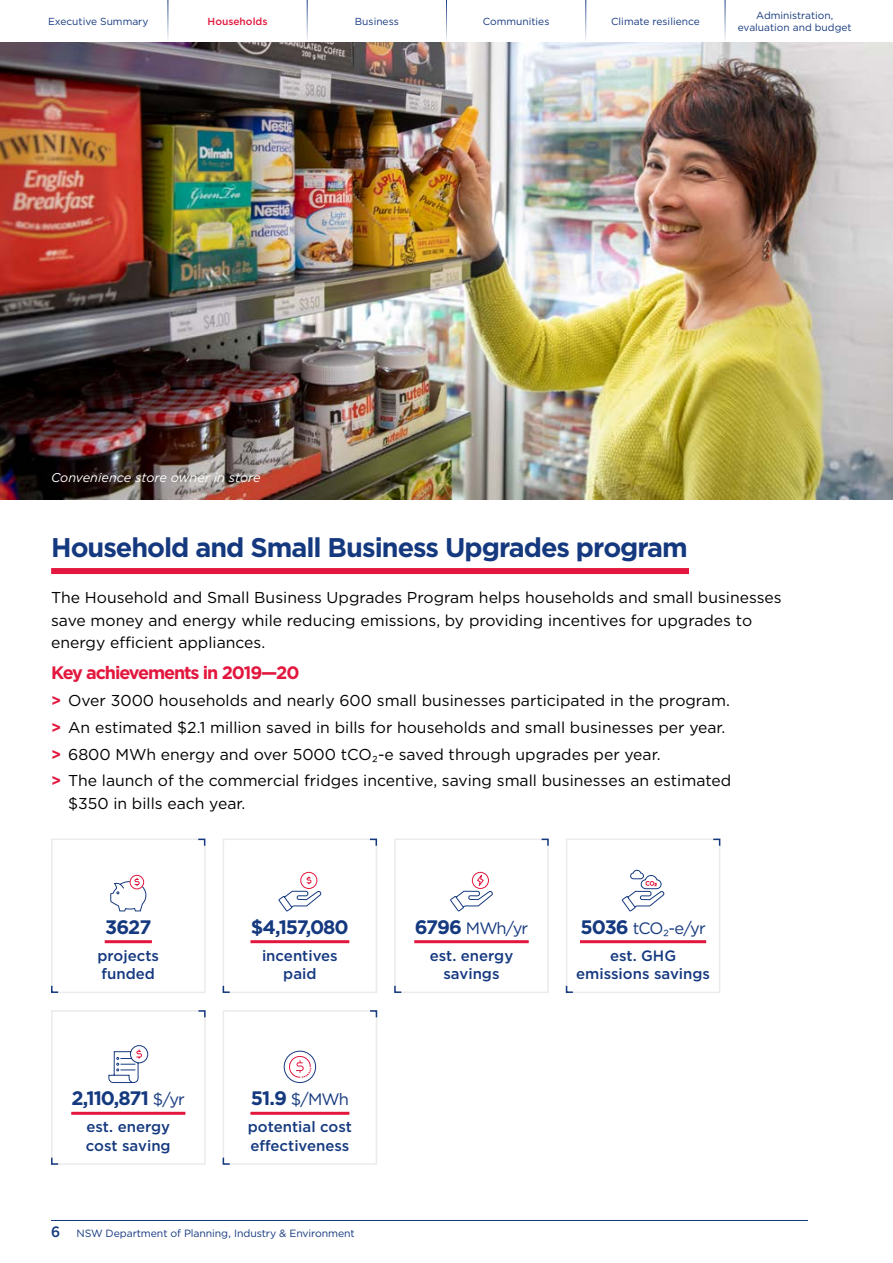
<style>
.page{position:relative;width:893px;height:1263px;background:#fff}
.page>*{position:absolute;margin:0;border:0;box-sizing:border-box;transform-origin:0 0}
.t1{font:700 27px "Gotham";letter-spacing:-.035em;color:#15397f}
.t2{font:700 19.5px "Gotham";letter-spacing:-.05em;color:#15397f}
.t3{font:700 18px "Gotham";letter-spacing:-.06em;color:#e3173e}
.t4{font:16.5px "Gotham";letter-spacing:-.05em;color:#15397f}
.t5{font:15.75px/26.7px "Gotham";color:#000}
.t6{font:500 15px/18.3px "Gotham";color:#15397f}
.t7{font:italic 12.75px "Gotham";color:#fff}
.t8{font:10.5px "Gotham";letter-spacing:-.01em;color:#15397f}
.t9{font:10.2px/12px "Gotham";color:#15397f;text-align:center}
.t10{font:500 10.2px "Gotham";color:#e3173e}
.s1{font-weight:700;color:#e3173e}
.s2{font-weight:400;font-size:16.5px}
.s3{font-weight:700;font-size:19.5px}
.s4{font-weight:500;font-size:15px}
</style>
<div class="page">
<div style="left:51px;top:568px;width:638px;height:6px;background:#e3173e"></div>
<img style="left:0;top:43px;width:893px;height:456px">
<hr style="left:105px;top:940px;width:47px;height:3px;background:#e3173e">
<svg style="left:110px;top:874px;width:37px;height:38px"></svg>
<div style="left:51px;top:838px;width:155px;height:155px;border:2px solid #ebebec"></div>
<svg style="left:51px;top:984px;width:9px;height:9px"></svg>
<svg style="left:197px;top:838px;width:9px;height:9px"></svg>
<hr style="left:580px;top:940px;width:126px;height:3px;background:#e3173e">
<svg style="left:621px;top:869px;width:44px;height:43px"></svg>
<div style="left:566px;top:838px;width:154px;height:155px;border:2px solid #ebebec"></div>
<svg style="left:565px;top:984px;width:9px;height:9px"></svg>
<svg style="left:712px;top:838px;width:9px;height:9px"></svg>
<hr style="left:414px;top:940px;width:115px;height:3px;background:#e3173e">
<svg style="left:450px;top:871px;width:43px;height:41px"></svg>
<div style="left:394px;top:838px;width:155px;height:155px;border:2px solid #ebebec"></div>
<svg style="left:394px;top:984px;width:9px;height:9px"></svg>
<svg style="left:540px;top:838px;width:9px;height:9px"></svg>
<hr style="left:250px;top:940px;width:99px;height:3px;background:#e3173e">
<svg style="left:278px;top:871px;width:44px;height:41px"></svg>
<div style="left:223px;top:838px;width:154px;height:155px;border:2px solid #ebebec"></div>
<svg style="left:222px;top:984px;width:9px;height:9px"></svg>
<svg style="left:368px;top:838px;width:10px;height:9px"></svg>
<hr style="left:71px;top:1112px;width:114px;height:3px;background:#e3173e">
<svg style="left:108px;top:1045px;width:40px;height:38px"></svg>
<div style="left:51px;top:1010px;width:155px;height:155px;border:2px solid #ebebec"></div>
<svg style="left:51px;top:1156px;width:9px;height:9px"></svg>
<svg style="left:197px;top:1010px;width:9px;height:9px"></svg>
<hr style="left:250px;top:1112px;width:99px;height:3px;background:#e3173e">
<svg style="left:289px;top:1056px;width:22px;height:22px"></svg>
<div style="left:284px;top:1051px;width:32px;height:32px;border:1px solid #15397f;border-radius:50%"></div>
<div style="left:223px;top:1010px;width:154px;height:155px;border:2px solid #ebebec"></div>
<svg style="left:222px;top:1156px;width:9px;height:9px"></svg>
<svg style="left:369px;top:1010px;width:9px;height:9px"></svg>
<hr style="left:51px;top:1220px;width:757px;height:1px;background:#15397f">
<hr style="left:168px;top:0;width:1px;height:43px;background:#15397f">
<hr style="left:307px;top:0;width:1px;height:43px;background:#15397f">
<hr style="left:446px;top:0;width:1px;height:43px;background:#15397f">
<hr style="left:725px;top:0;width:1px;height:43px;background:#15397f">
<hr style="left:585px;top:0;width:1px;height:43px;background:#15397f">
<p class="t9" style="left:48px;top:15px;width:102px">Executive Summary</p>
<p class="t9" style="left:355px;top:15px;width:45px">Business</p>
<p class="t9" style="left:483px;top:15px;width:68px">Communities</p>
<p class="t9" style="left:611px;top:15px;width:90px">Climate resilience</p>
<p class="t9" style="left:738px;top:9px;width:115px">Administration, evaluation and budget</p>
<p class="t10" style="left:208px;top:15px;width:61px">Households</p>
<p class="t7" style="left:51px;top:469px;width:211px">Convenience store owner in store</p>
<h1 class="t1" style="left:51px;top:530px;width:638px">Household and Small Business Upgrades program</h1>
<p class="t5" style="left:51px;top:586px;width:732px;line-height:22.5px">The Household and Small Business Upgrades Program helps households and small businesses save money and energy while reducing emissions, by providing incentives for upgrades to energy efficient appliances.</p>
<p class="t3" style="left:51px;top:661px;width:250px">Key achievements in 2019—20</p>
<p class="t5" style="left:51px;top:687px;width:682px"><span class="s1">&gt;</span> Over 3000 households and nearly 600 small businesses participated in the program. <span class="s1">&gt;</span> An estimated $2.1 million saved in bills for households and small businesses per year. <span class="s1">&gt;</span> 6800 MWh energy and over 5000 tCO₂-e saved through upgrades per year.<br><span class="s1">&gt;</span> The launch of the commercial fridges incentive, saving small businesses an estimated</p>
<p class="t5" style="left:68px;top:790px;width:179px">$350 in bills each year.</p>
<p class="t2" style="left:105px;top:914px;width:48px">3627</p>
<p class="t6" style="left:98px;top:946px;width:63px">projects funded</p>
<p class="t2" style="left:72px;top:1085px;width:115px">2,110,871 <span class="s2">$/yr</span></p>
<p class="t6" style="left:86px;top:1117px;width:86px">est. energy cost saving</p>
<p class="t2" style="left:251px;top:914px;width:99px">$4,157,080</p>
<p class="t6" style="left:262px;top:946px;width:77px;text-align:center">incentives paid</p>
<p class="t4" style="left:251px;top:1089px;width:100px"><span class="s3">51.9</span> $/MWh</p>
<p class="t6" style="left:248px;top:1117px;width:105px">potential cost effectiveness</p>
<p class="t8" style="left:51px;top:1226px;width:305px"><span class="s4">6</span> NSW Department of Planning, Industry &amp; Environment</p>
<p class="t4" style="left:415px;top:917px;width:115px"><span class="s3">6796</span> MWh/yr</p>
<p class="t6" style="left:430px;top:946px;width:85px;text-align:center">est. energy savings</p>
<p class="t4" style="left:580px;top:917px;width:127px"><span class="s3">5036</span> tCO₂-e/yr</p>
<p class="t6" style="left:576px;top:946px;width:136px;text-align:center">est. GHG emissions savings</p>
</div>
